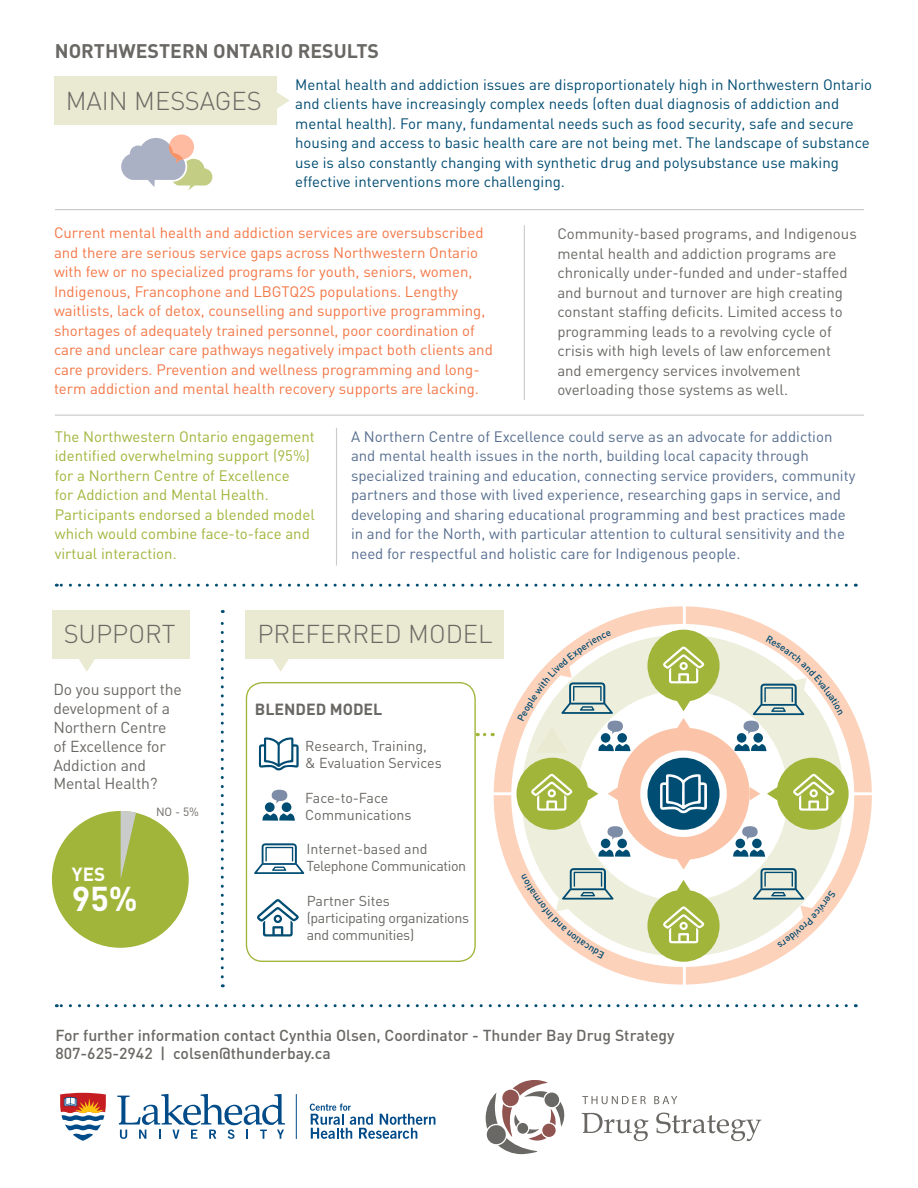
<style>
.page{position:relative;width:918px;height:1188px;background:#fff}
.page>*{position:absolute;margin:0;border:0;box-sizing:border-box;transform-origin:0 0}
.t1{font:700 34.05px "DIN";color:#fff}
.t2{font:300 25.5px "DIN";color:#6a6864}
.t3{font:700 19.5px "DIN";color:#6a6864}
.t4{font:700 18.75px "DIN";color:#fff}
.t5{font:700 15.9px "DIN";color:#6a6864}
.t6{font:500 15.75px/18.9px "DIN";color:#6a6864}
.t7{font:15.75px/18.9px "DIN";letter-spacing:-.01em;color:#6a6864}
.t8{font:15px/19.5px "DIN";color:#f47747}
.t9{font:15px/19.5px "DIN";color:#576e8f}
.t10{font:15px/19.5px "DIN";color:#014c72}
.t11{font:15px/19.5px "DIN";color:#6a6864}
.t12{font:15px/19.5px "DIN";color:#a0b53a}
.t13{font:14.25px/17.1px "DIN";letter-spacing:-.01em;color:#6a6864}
.t14{font:11.85px "DIN";color:#6a6864}
</style>
<div class="page">
<svg style="left:56px;top:584px;width:790px;height:3px"></svg>
<svg style="left:121px;top:135px;width:91px;height:55px"></svg>
<div style="left:246px;top:682px;width:230px;height:280px;border:1px solid #a0b53a;border-radius:16px"></div>
<svg style="left:259px;top:737px;width:40px;height:34px"></svg>
<svg style="left:254px;top:843px;width:50px;height:31px"></svg>
<svg style="left:257px;top:899px;width:42px;height:38px"></svg>
<div style="left:265px;top:802px;width:10px;height:10px;background:#004d73;border-radius:50%"></div>
<svg style="left:262px;top:813px;width:33px;height:8px"></svg>
<div style="left:282px;top:802px;width:9px;height:10px;background:#004d73;border-radius:50%"></div>
<svg style="left:272px;top:790px;width:15px;height:13px"></svg>
<svg style="left:494px;top:606px;width:378px;height:379px"></svg>
<hr style="left:683px;top:601px;width:3px;height:26px;background:#fff">
<hr style="left:683px;top:966px;width:3px;height:25px;background:#fff">
<hr style="left:487px;top:792px;width:26px;height:3px;background:#fff">
<hr style="left:850px;top:792px;width:26px;height:3px;background:#fff">
<div style="left:54px;top:76px;width:223px;height:49px;background:#e9ead1"></div>
<svg style="left:277px;top:92px;width:13px;height:17px"></svg>
<div style="left:246px;top:610px;width:258px;height:49px;background:#e9ead1"></div>
<svg style="left:273px;top:659px;width:16px;height:13px"></svg>
<div style="left:52px;top:811px;width:137px;height:137px;background:#a0b53a;border-radius:50%"></div>
<svg style="left:121px;top:811px;width:15px;height:66px"></svg>
<div style="left:52px;top:610px;width:138px;height:49px;background:#e9ead1"></div>
<svg style="left:79px;top:659px;width:16px;height:13px"></svg>
<hr style="left:55px;top:209px;width:809px;height:1px;background:#cacbcb">
<hr style="left:55px;top:415px;width:809px;height:1px;background:#cacbcb">
<hr style="left:524px;top:225px;width:1px;height:175px;background:#cacbcb">
<hr style="left:336px;top:428px;width:1px;height:138px;background:#cacbcb">
<svg style="left:221px;top:610px;width:3px;height:367px"></svg>
<svg style="left:310px;top:1104px;width:125px;height:35px"></svg>
<hr style="left:296px;top:1094px;width:1px;height:45px;background:#004b88">
<svg style="left:117px;top:1094px;width:168px;height:45px"></svg>
<svg style="left:60px;top:1093px;width:46px;height:48px"></svg>
<svg style="left:486px;top:1080px;width:79px;height:74px"></svg>
<div style="left:517px;top:1123px;width:11px;height:11px;background:#6a6864;border-radius:50%"></div>
<svg style="left:582px;top:1096px;width:64px;height:8px"></svg>
<svg style="left:654px;top:1096px;width:23px;height:8px"></svg>
<svg style="left:582px;top:1113px;width:67px;height:28px"></svg>
<svg style="left:656px;top:1113px;width:105px;height:28px"></svg>
<svg style="left:56px;top:1004px;width:790px;height:3px"></svg>
<svg style="left:477px;top:733px;width:8px;height:3px"></svg>
<svg style="left:517px;top:631px;width:326px;height:328px"></svg>
<h3 class="t3" style="left:55px;top:38px;width:326px">NORTHWESTERN ONTARIO RESULTS</h3>
<p class="t10" style="left:295px;top:74px;width:578px">Mental health and addiction issues are disproportionately high in Northwestern Ontario and clients have increasingly complex needs (often dual diagnosis of addiction and mental health). For many, fundamental needs such as food security, safe and secure housing and access to basic health care are not being met. The landscape of substance use is also constantly changing with synthetic drug and polysubstance use making effective interventions more challenging.</p>
<p class="t8" style="left:54px;top:223px;width:440px">Current mental health and addiction services are oversubscribed and there are serious service gaps across Northwestern Ontario with few or no specialized programs for youth, seniors, women, Indigenous, Francophone and LBGTQ2S populations. Lengthy waitlists, lack of detox, counselling and supportive programming, shortages of adequately trained personnel, poor coordination of care and unclear care pathways negatively impact both clients and care providers. Prevention and wellness programming and long&shy;term addiction and mental health recovery supports are lacking.</p>
<p class="t11" style="left:557px;top:224px;width:301px">Community-based programs, and Indigenous mental health and addiction programs are chronically under-funded and under-staffed and burnout and turnover are high creating constant staffing deficits. Limited access to programming leads to a revolving cycle of crisis with high levels of law enforcement and emergency services involvement overloading those systems as well.</p>
<p class="t12" style="left:55px;top:426px;width:262px">The Northwestern Ontario engagement identified overwhelming support (95%) for a Northern Centre of Excellence<br>for Addiction and Mental Health.<br>Participants endorsed a blended model which would combine face-to-face and virtual interaction.</p>
<h2 class="t2" style="left:66px;top:85px;width:198px">MAIN MESSAGES</h2>
<p class="t9" style="left:351px;top:426px;width:506px">A Northern Centre of Excellence could serve as an advocate for addiction and mental health issues in the north, building local capacity through specialized training and education, connecting service providers, community partners and those with lived experience, researching gaps in service, and developing and sharing educational programming and best practices made in and for the North, with particular attention to cultural sensitivity and the need for respectful and holistic care for Indigenous people.</p>
<h2 class="t2" style="left:64px;top:618px;width:113px">SUPPORT</h2>
<p class="t7" style="left:53px;top:679px;width:130px">Do you support the development of a<br>Northern Centre of Excellence for<br>Addiction and<br>Mental Health?</p>
<p class="t4" style="left:72px;top:862px;width:35px">YES</p>
<h1 class="t1" style="left:72px;top:876px;width:67px">95%</h1>
<p class="t14" style="left:156px;top:804px;width:45px">NO - 5%</p>
<h2 class="t2" style="left:257px;top:618px;width:237px">PREFERRED MODEL</h2>
<p class="t5" style="left:255px;top:699px;width:129px">BLENDED MODEL</p>
<p class="t13" style="left:305px;top:737px;width:138px">Research, Training,<br>&amp; Evaluation Services</p>
<p class="t13" style="left:305px;top:789px;width:108px">Face-to-Face<br>Communications</p>
<p class="t13" style="left:307px;top:840px;width:161px">Internet-based and<br>Telephone Communication</p>
<p class="t13" style="left:307px;top:892px;width:164px">Partner Sites (participating organizations and communities)</p>
<p class="t6" style="left:55px;top:1025px;width:621px">For further information contact Cynthia Olsen, Coordinator - Thunder Bay Drug Strategy<br>807-625-2942 | colsen@thunderbay.ca</p>
</div>
